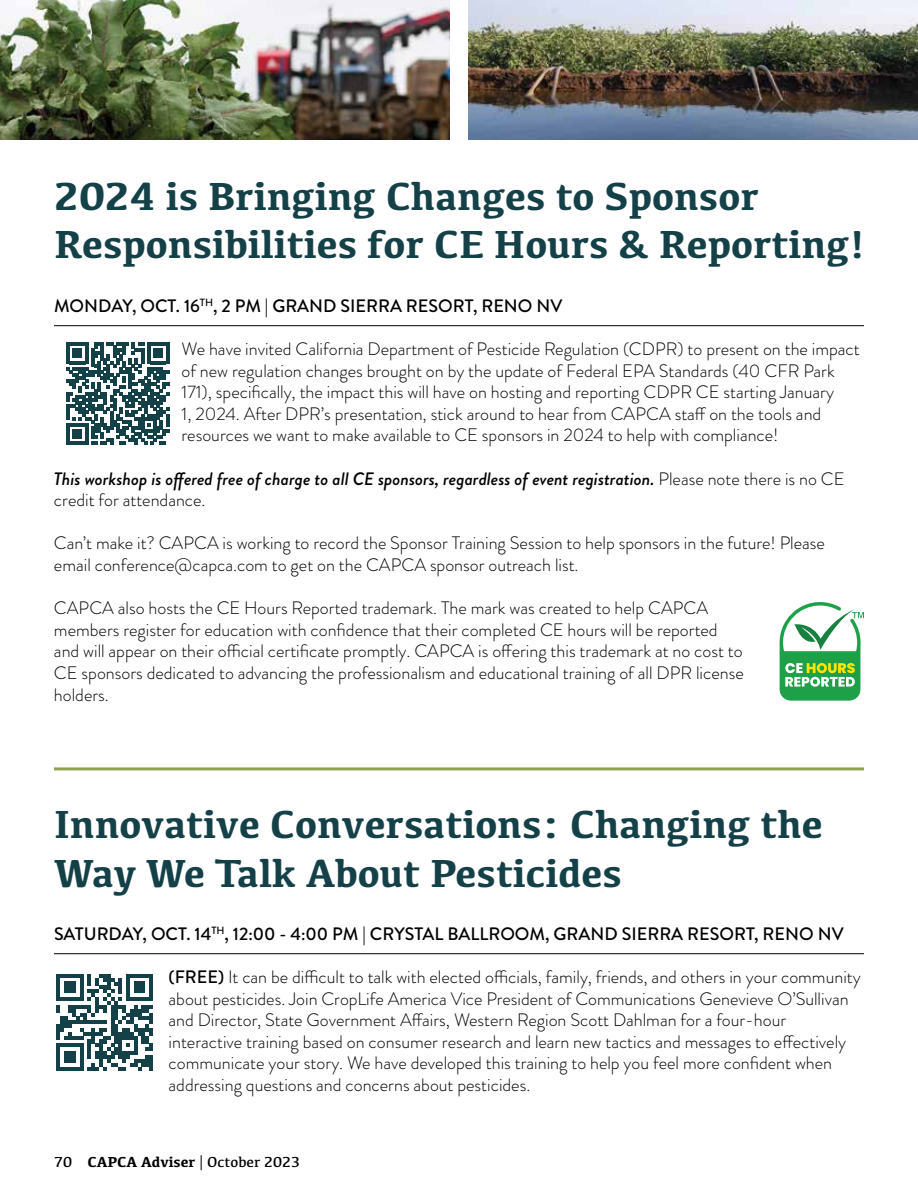
<style>
.page{position:relative;width:918px;height:1188px;background:#fff}
.page>*{position:absolute;margin:0;border:0;box-sizing:border-box;transform-origin:0 0}
.t1{font:700 40.5px/48.6px "Kefa";color:#144148}
.t2{font:300 18px/21.6px "Brandon Grotesque";color:#000}
.t3{font:italic 500 18px/21.6px "Brandon Grotesque";color:#000}
.t4{font:500 18px "Brandon Grotesque";color:#000}
.t5{font:15px "Kefa";color:#000}
.s1{font-weight:300;font-style:normal}
.s2{font-weight:500}
.s3{font-weight:700}
</style>
<div class="page">
<img style="left:0;top:0;width:450px;height:139px">
<img style="left:468px;top:0;width:450px;height:139px">
<hr style="left:54px;top:767px;width:810px;height:3px;background:#8ea44f">
<hr style="left:54px;top:953px;width:810px;height:1px;background:#000">
<svg style="left:57px;top:974px;width:96px;height:97px"></svg>
<svg style="left:780px;top:602px;width:84px;height:99px"></svg>
<svg style="left:66px;top:342px;width:103px;height:103px"></svg>
<hr style="left:54px;top:325px;width:810px;height:1px;background:#000">
<h1 class="t1" style="left:54px;top:170px;width:812px">2024 is Bringing Changes to Sponsor<br>Responsibilities for CE Hours &amp; Reporting!</h1>
<p class="t4" style="left:54px;top:293px;width:510px">MONDAY, OCT. 16<sup>TH</sup>, 2 PM | GRAND SIERRA RESORT, RENO NV</p>
<p class="t2" style="left:182px;top:338px;width:680px">We have invited California Department of Pesticide Regulation (CDPR) to present on the impact of new regulation changes brought on by the update of Federal EPA Standards (40 CFR Park 171), specifically, the impact this will have on hosting and reporting CDPR CE starting January<br>1, 2024. After DPR’s presentation, stick around to hear from CAPCA staff on the tools and resources we want to make available to CE sponsors in 2024 to help with compliance!</p>
<p class="t3" style="left:54px;top:468px;width:792px">This workshop is offered free of charge to all CE sponsors, regardless of event registration. <span class="s1">Please note there is no CE credit for attendance.</span></p>
<p class="t2" style="left:54px;top:532px;width:772px">Can’t make it? CAPCA is working to record the Sponsor Training Session to help sponsors in the future! Please email conference@capca.com to get on the CAPCA sponsor outreach list.</p>
<p class="t2" style="left:54px;top:597px;width:691px">CAPCA also hosts the CE Hours Reported trademark. The mark was created to help CAPCA members register for education with confidence that their completed CE hours will be reported and will appear on their official certificate promptly. CAPCA is offering this trademark at no cost to CE sponsors dedicated to advancing the professionalism and educational training of all DPR license holders.</p>
<h1 class="t1" style="left:54px;top:798px;width:770px">Innovative Conversations: Changing the<br>Way We Talk About Pesticides</h1>
<p class="t4" style="left:54px;top:921px;width:791px">SATURDAY, OCT. 14<sup>TH</sup>, 12:00 - 4:00 PM | CRYSTAL BALLROOM, GRAND SIERRA RESORT, RENO NV</p>
<p class="t2" style="left:169px;top:966px;width:694px"><span class="s2">(FREE)</span> It can be difficult to talk with elected officials, family, friends, and others in your community about pesticides. Join CropLife America Vice President of Communications Genevieve O’Sullivan and Director, State Government Affairs, Western Region Scott Dahlman for a four-hour interactive training based on consumer research and learn new tactics and messages to effectively communicate your story. We have developed this training to help you feel more confident when addressing questions and concerns about pesticides.</p>
<p class="t5" style="left:54px;top:1152px;width:248px">70 <span class="s3">CAPCA Adviser</span> | October 2023</p>
</div>
